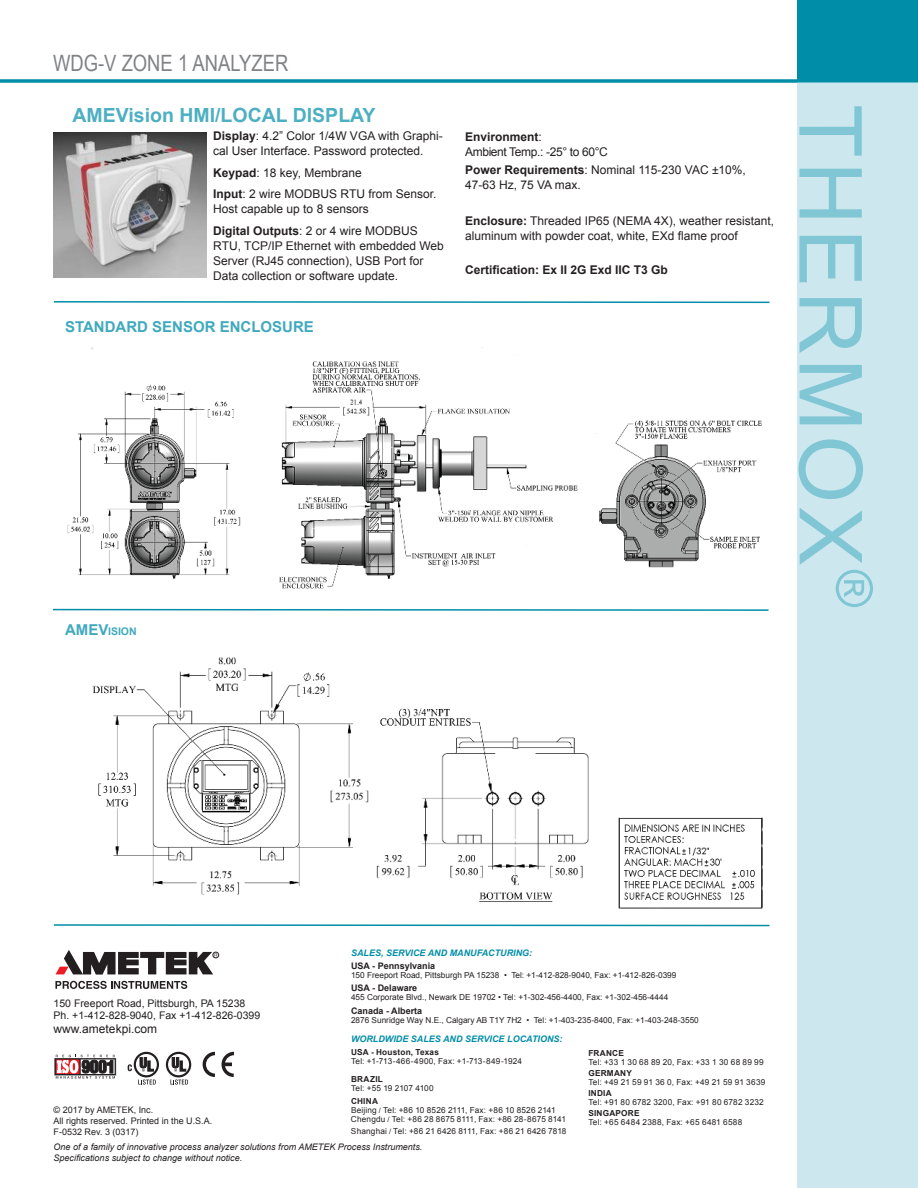
<style>
.page{position:relative;width:918px;height:1188px;background:#fff}
.page>*{position:absolute;margin:0;border:0;box-sizing:border-box;transform-origin:0 0}
.t1{font:87px "Arial";letter-spacing:.05em;color:#80c6d4}
.t2{font:22.5px "Arial Narrow";color:#808285}
.t3{font:700 19.5px "Arial";color:#4dafc2}
.t4{font:700 15px "Arial";color:#40a9be}
.t5{font:12px/15px "Arial";color:#231f20}
.t6{font:12px/15px "Arial";letter-spacing:-.03em;color:#231f20}
.t7{font:700 12px "Arial";color:#231f20}
.t8{font:10.5px/12px "Arial";color:#231f20}
.t9{font:700 10.5px "Arial";color:#40a9be}
.t10{font:italic 9px/10.8px "Arial";color:#231f20}
.t11{font:9px/10.8px "Arial";color:#231f20}
.t12{font:italic 700 9px "Arial";color:#008da8}
.t13{font:700 9px "Arial";color:#231f20}
.t14{font:8.25px "Arial";color:#231f20}
.t15{font:8.25px/9px "Arial";letter-spacing:.02em;color:#231f20}
.t16{font:8.25px "Arial";letter-spacing:.025em;color:#231f20}
.t17{font:8.25px "Arial";letter-spacing:.03em;color:#231f20}
.t18{font:700 8.25px "Arial";letter-spacing:.025em;color:#231f20}
.s1{font-weight:700}
.s2{font-size:15px}
.s3{font-size:7.5px}
</style>
<div class="page">
<div style="left:797px;top:81px;width:121px;height:1107px;background:#cce8ee"></div>
<div style="left:797px;top:0;width:121px;height:81px;background:#008da8"></div>
<hr style="left:0;top:79px;width:918px;height:3px;background:#008da8">
<svg style="left:55px;top:1055px;width:61px;height:24px"></svg>
<svg style="left:55px;top:981px;width:132px;height:8px"></svg>
<svg style="left:55px;top:950px;width:164px;height:25px"></svg>
<svg style="left:128px;top:1052px;width:31px;height:33px"></svg>
<svg style="left:166px;top:1052px;width:25px;height:33px"></svg>
<svg style="left:203px;top:1052px;width:12px;height:25px"></svg>
<svg style="left:222px;top:1052px;width:12px;height:25px"></svg>
<img style="left:53px;top:132px;width:154px;height:145px">
<img style="left:67px;top:347px;width:511px;height:242px">
<img style="left:599px;top:420px;width:163px;height:148px">
<img style="left:92px;top:657px;width:496px;height:245px">
<svg style="left:53px;top:608px;width:716px;height:3px"></svg>
<svg style="left:54px;top:301px;width:716px;height:3px"></svg>
<svg style="left:54px;top:924px;width:716px;height:3px"></svg>
<img style="left:618px;top:817px;width:145px;height:92px">
<h2 class="t2" style="left:53px;top:50px;width:237px">WDG-V ZONE 1 ANALYZER</h2>
<h3 class="t3" style="left:73px;top:102px;width:305px">AMEVision HMI/LOCAL DISPLAY</h3>
<p class="t5" style="left:213px;top:130px;width:231px"><span class="s1">Display</span>: 4.2” Color 1/4W VGA with Graphi&shy;cal User Interface. Password protected.</p>
<p class="t5" style="left:213px;top:162px;width:225px;line-height:21.5px"><span class="s1">Keypad</span>: 18 key, Membrane<br><span class="s1">Input</span>: 2 wire MODBUS RTU from Sensor.</p>
<p class="t5" style="left:213px;top:200px;width:206px;line-height:21.5px">Host capable up to 8 sensors<br><span class="s1">Digital Outputs</span>: 2 or 4 wire MODBUS</p>
<p class="t5" style="left:213px;top:239px;width:232px">RTU, TCP/IP Ethernet with embedded Web<br>Server (RJ45 connection), USB Port for<br>Data collection or software update.</p>
<p class="t4" style="left:65px;top:321px;width:250px">STANDARD SENSOR ENCLOSURE</p>
<p class="t6" style="left:465px;top:130px;width:144px"><span class="s1">Environment</span>:<br>Ambient Temp.: -25° to 60°C</p>
<p class="t5" style="left:465px;top:163px;width:282px"><span class="s1">Power Requirements</span>: Nominal 115-230 VAC ±10%,<br>47-63 Hz, 75 VA max.</p>
<p class="t5" style="left:465px;top:215px;width:311px"><span class="s1">Enclosure:</span> Threaded IP65 (NEMA 4X), weather resistant, aluminum with powder coat, white, EXd flame proof</p>
<p class="t7" style="left:465px;top:261px;width:204px">Certification: Ex II 2G Exd IIC T3 Gb</p>
<p class="t9" style="left:65px;top:625px;width:73px"><span class="s2">AMEV</span>ISION</p>
<h1 class="t1" style="left:863px;top:104px;width:504px;rotate:90deg">THERMOX<sup>®</sup></h1>
<p class="t12" style="left:351px;top:949px;width:183px">SALES, SERVICE AND MANUFACTURING:</p>
<p class="t13" style="left:351px;top:962px;width:86px">USA - Pennsylvania</p>
<p class="t14" style="left:351px;top:972px;width:327px">150 Freeport Road, Pittsburgh PA 15238 • Tel: +1-412-828-9040, Fax: +1-412-826-0399</p>
<p class="t13" style="left:351px;top:985px;width:68px">USA - Delaware</p>
<p class="t14" style="left:351px;top:994px;width:319px">455 Corporate Blvd., Newark DE 19702 • Tel: +1-302-456-4400, Fax: +1-302-456-4444</p>
<p class="t13" style="left:351px;top:1007px;width:73px">Canada - Alberta</p>
<p class="t14" style="left:351px;top:1017px;width:349px">2876 Sunridge Way N.E., Calgary AB T1Y 7H2 • Tel: +1-403-235-8400, Fax: +1-403-248-3550</p>
<p class="t12" style="left:351px;top:1036px;width:213px">WORLDWIDE SALES AND SERVICE LOCATIONS:</p>
<p class="t18" style="left:351px;top:1049px;width:90px">USA - Houston, Texas</p>
<p class="t16" style="left:351px;top:1058px;width:173px">Tel: +1-713-466-4900, Fax: +1-713-849-1924</p>
<p class="t18" style="left:351px;top:1076px;width:33px">BRAZIL</p>
<p class="t14" style="left:351px;top:1085px;width:84px">Tel: +55 19 2107 4100</p>
<p class="t15" style="left:351px;top:1098px;width:216px"><span class="s1">CHINA<br></span>Beijing <span class="s3">/</span> Tel: +86 10 8526 2111, Fax: +86 10 8526 2141<br>Chengdu <span class="s3">/</span> Tel: +86 28 8675 8111, Fax: +86 28-8675 8141</p>
<p class="t15" style="left:351px;top:1127px;width:217px">Shanghai <span class="s3">/</span> Tel: +86 21 6426 8111, Fax: +86 21 6426 7818</p>
<p class="t8" style="left:54px;top:998px;width:208px">150 Freeport Road, Pittsburgh, PA 15238<br>Ph. +1-412-828-9040, Fax +1-412-826-0399</p>
<p class="t5" style="left:54px;top:1022px;width:105px">www.ametekpi.com</p>
<p class="t18" style="left:588px;top:1050px;width:37px">FRANCE</p>
<p class="t17" style="left:588px;top:1059px;width:177px">Tel: +33 1 30 68 89 20, Fax: +33 1 30 68 89 99</p>
<p class="t18" style="left:588px;top:1070px;width:45px">GERMANY</p>
<p class="t16" style="left:588px;top:1079px;width:179px">Tel: +49 21 59 91 36 0, Fax: +49 21 59 91 3639</p>
<p class="t18" style="left:588px;top:1090px;width:25px">INDIA</p>
<p class="t14" style="left:588px;top:1099px;width:177px">Tel: +91 80 6782 3200, Fax: +91 80 6782 3232</p>
<p class="t18" style="left:588px;top:1110px;width:53px">SINGAPORE</p>
<p class="t17" style="left:588px;top:1119px;width:156px">Tel: +65 6484 2388, Fax: +65 6481 6588</p>
<p class="t11" style="left:54px;top:1106px;width:160px">© 2017 by AMETEK, Inc.<br>All rights reserved. Printed in the U.S.A.<br>F-0532 Rev. 3 (0317)</p>
<p class="t10" style="left:54px;top:1142px;width:370px">One of a family of innovative process analyzer solutions from AMETEK Process Instruments.<br>Specifications subject to change without notice.</p>
</div>
